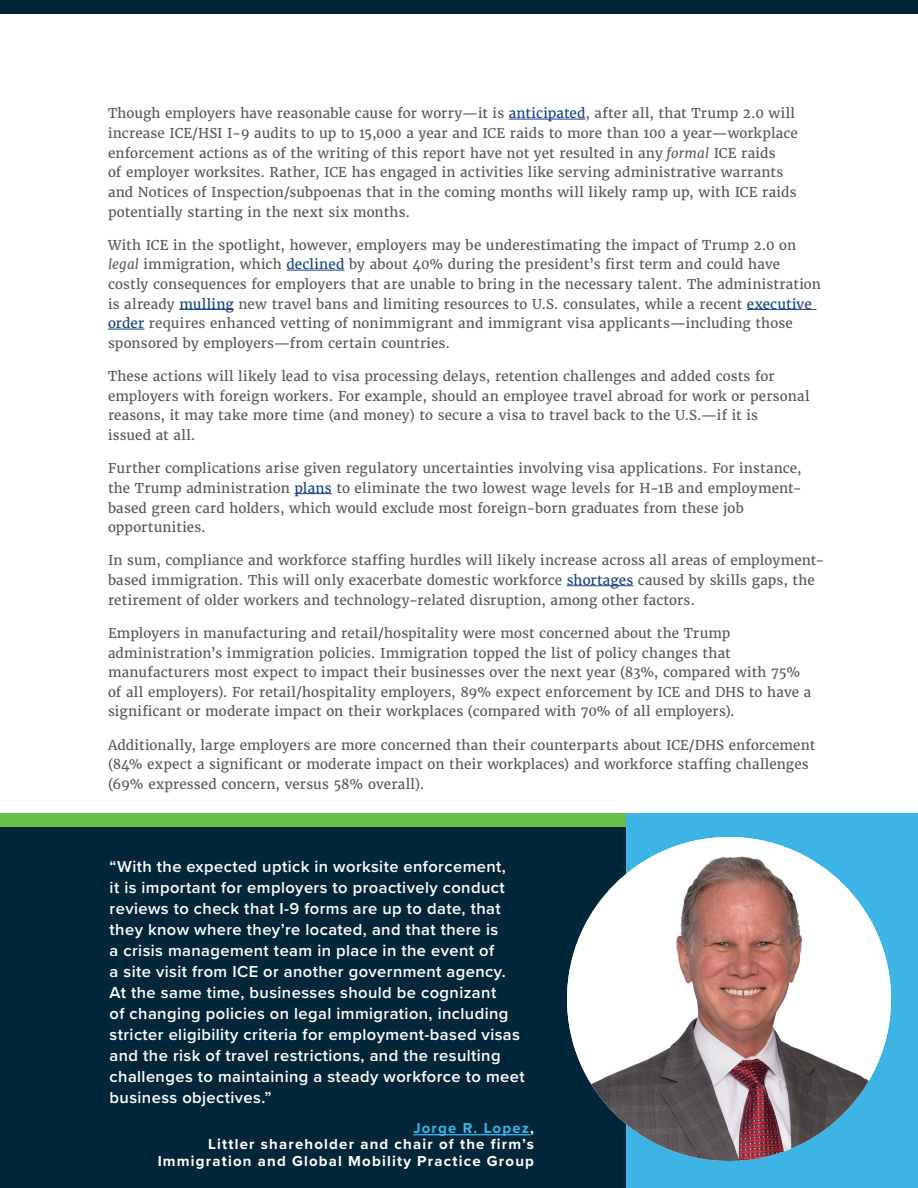
<style>
.page{position:relative;width:918px;height:1188px;background:#fff}
.page>*{position:absolute;margin:0;border:0;box-sizing:border-box;transform-origin:0 0}
.t1{font:600 16.5px/21px "Proxima Nova";letter-spacing:.025em;color:#fff}
.t2{font:700 15px/16.5px "Proxima Nova";letter-spacing:.08em;color:#fff;text-align:right}
.t3{font:13.5px/19.6px "Merriweather";letter-spacing:.01em;color:#58595b}
.s1{color:#1a428a}
.s2{font-style:italic}
.s3{color:#3cb4e5}
</style>
<div class="page">
<div style="left:0;top:0;width:702px;height:14px;background:#00263a"></div>
<div style="left:702px;top:0;width:216px;height:14px;background:#00263a"></div>
<div style="left:0;top:813px;width:918px;height:375px;background:#00263a"></div>
<div style="left:0;top:813px;width:633px;height:14px;background:#6abf4b"></div>
<hr style="left:413px;top:1134px;width:117px;height:1px;background:#3cb4e5">
<div style="left:626px;top:813px;width:292px;height:375px;background:#3cb4e5"></div>
<img style="left:567px;top:837px;width:324px;height:324px;border-radius:162px">
<hr style="left:509px;top:119px;width:76px;height:1px;background:#1a428a">
<hr style="left:286px;top:270px;width:59px;height:1px;background:#1a428a">
<hr style="left:179px;top:309px;width:55px;height:1px;background:#1a428a">
<hr style="left:747px;top:309px;width:69px;height:1px;background:#1a428a">
<hr style="left:108px;top:329px;width:36px;height:1px;background:#1a428a">
<hr style="left:294px;top:493px;width:38px;height:1px;background:#1a428a">
<hr style="left:567px;top:585px;width:66px;height:1px;background:#1a428a">
<p class="t3" style="left:108px;top:104px;width:691px">Though employers have reasonable cause for worry—it is <span class="s1">anticipated</span>, after all, that Trump 2.0 will increase ICE/HSI I-9 audits to up to 15,000 a year and ICE raids to more than 100 a year—workplace enforcement actions as of the writing of this report have not yet resulted in any <span class="s2">formal</span> ICE raids<br>of employer worksites. Rather, ICE has engaged in activities like serving administrative warrants and Notices of Inspection/subpoenas that in the coming months will likely ramp up, with ICE raids potentially starting in the next six months.</p>
<p class="t3" style="left:108px;top:235px;width:714px">With ICE in the spotlight, however, employers may be underestimating the impact of Trump 2.0 on <span class="s2">legal</span> immigration, which <span class="s1">declined</span> by about 40% during the president’s first term and could have costly consequences for employers that are unable to bring in the necessary talent. The administration is already <span class="s1">mulling</span> new travel bans and limiting resources to U.S. consulates, while a recent <span class="s1">executive order</span> requires enhanced vetting of nonimmigrant and immigrant visa applicants—including those sponsored by employers—from certain countries.</p>
<p class="t3" style="left:108px;top:367px;width:703px">These actions will likely lead to visa processing delays, retention challenges and added costs for employers with foreign workers. For example, should an employee travel abroad for work or personal reasons, it may take more time (and money) to secure a visa to travel back to the U.S.—if it is<br>issued at all.</p>
<p class="t3" style="left:108px;top:459px;width:695px">Further complications arise given regulatory uncertainties involving visa applications. For instance, the Trump administration <span class="s1">plans</span> to eliminate the two lowest wage levels for H-1B and employment&shy;based green card holders, which would exclude most foreign-born graduates from these job opportunities.</p>
<p class="t3" style="left:108px;top:551px;width:718px">In sum, compliance and workforce staffing hurdles will likely increase across all areas of employment&shy;based immigration. This will only exacerbate domestic workforce <span class="s1">shortages</span> caused by skills gaps, the retirement of older workers and technology-related disruption, among other factors.</p>
<p class="t3" style="left:108px;top:623px;width:705px">Employers in manufacturing and retail/hospitality were most concerned about the Trump administration’s immigration policies. Immigration topped the list of policy changes that manufacturers most expect to impact their businesses over the next year (83%, compared with 75% of all employers). For retail/hospitality employers, 89% expect enforcement by ICE and DHS to have a significant or moderate impact on their workplaces (compared with 70% of all employers).</p>
<p class="t3" style="left:108px;top:735px;width:709px">Additionally, large employers are more concerned than their counterparts about ICE/DHS enforcement (84% expect a significant or moderate impact on their workplaces) and workforce staffing challenges (69% expressed concern, versus 58% overall).</p>
<p class="t1" style="left:110px;top:855px;width:417px">“With the expected uptick in worksite enforcement,<br>it is important for employers to proactively conduct reviews to check that I-9 forms are up to date, that they know where they’re located, and that there is<br>a crisis management team in place in the event of<br>a site visit from ICE or another government agency.<br>At the same time, businesses should be cognizant<br>of changing policies on legal immigration, including stricter eligibility criteria for employment-based visas and the risk of travel restrictions, and the resulting challenges to maintaining a steady workforce to meet business objectives.”</p>
<p class="t2" style="left:158px;top:1119px;width:378px"><span class="s3">Jorge R. Lopez</span>,<br>Littler shareholder and chair of the firm’s<br>Immigration and Global Mobility Practice Group</p>
</div>
